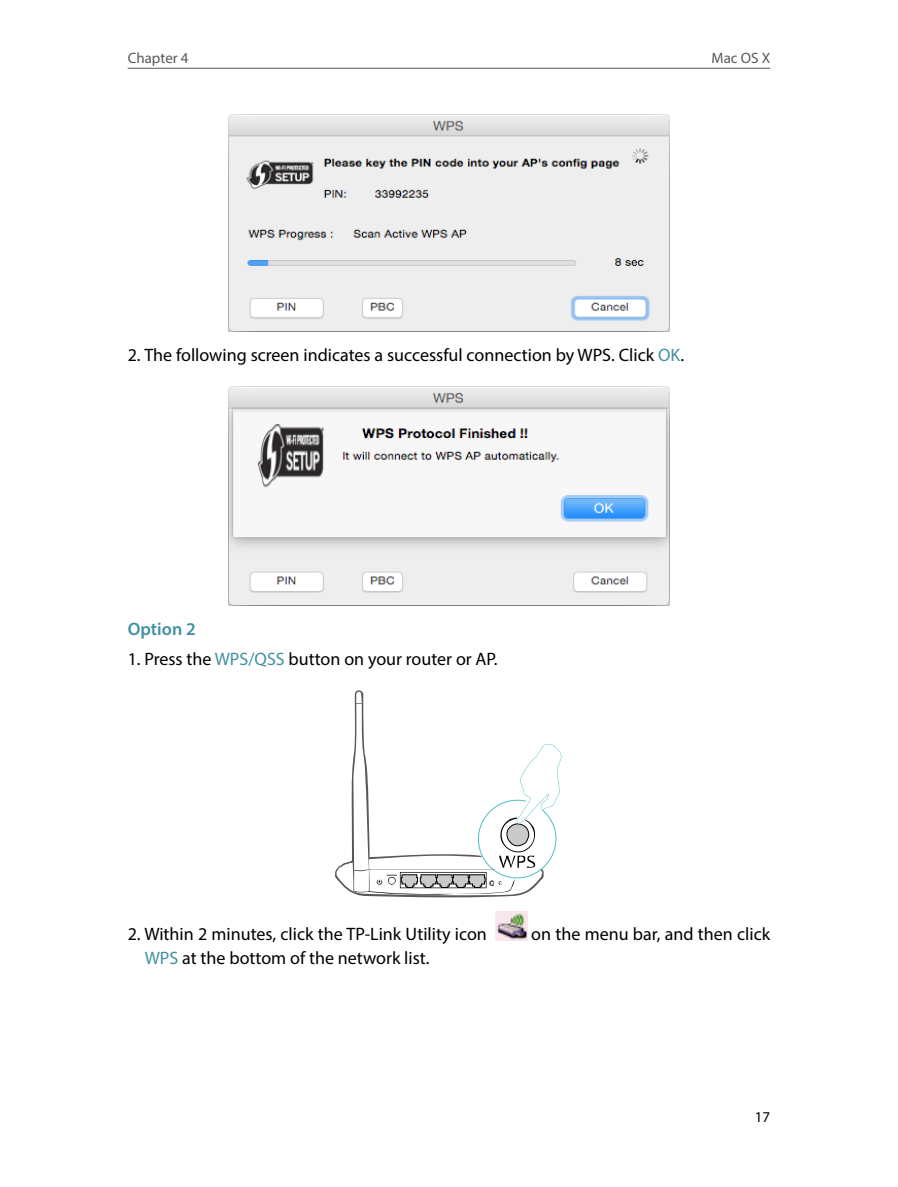
<style>
.page{position:relative;width:898px;height:1187px;background:#fff}
.page>*{position:absolute;margin:0;border:0;box-sizing:border-box;transform-origin:0 0}
.t1{font:18px "Myriad Pro";color:#000}
.t2{font:600 18px "Myriad Pro";color:#4290a2}
.t3{font:15px "Myriad Pro";color:#595757}
.t4{font:15px "Myriad Pro";color:#000}
.s1{color:#4290a2}
</style>
<div class="page">
<hr style="left:128px;top:68px;width:642px;height:1px;background:#595757">
<img style="left:228px;top:114px;width:441px;height:217px">
<img style="left:228px;top:386px;width:441px;height:219px">
<svg style="left:335px;top:690px;width:188px;height:207px"></svg>
<svg style="left:368px;top:744px;width:193px;height:150px"></svg>
<img style="left:495px;top:911px;width:32px;height:29px">
<p class="t3" style="left:128px;top:48px;width:62px">Chapter 4</p>
<p class="t3" style="left:711px;top:48px;width:60px">Mac OS X</p>
<p class="t1" style="left:128px;top:344px;width:558px">2. The following screen indicates a successful connection by WPS. Click <span class="s1">OK</span>.</p>
<p class="t2" style="left:128px;top:618px;width:70px">Option 2</p>
<p class="t1" style="left:128px;top:648px;width:371px">1. Press the <span class="s1">WPS/QSS</span> button on your router or AP.</p>
<p class="t1" style="left:128px;top:922px;width:360px">2. Within 2 minutes, click the TP-Link Utility icon</p>
<p class="t1" style="left:531px;top:922px;width:240px">on the menu bar, and then click</p>
<p class="t1" style="left:145px;top:946px;width:286px"><span class="s1">WPS</span> at the bottom of the network list.</p>
<p class="t4" style="left:754px;top:1107px;width:17px">17</p>
</div>
